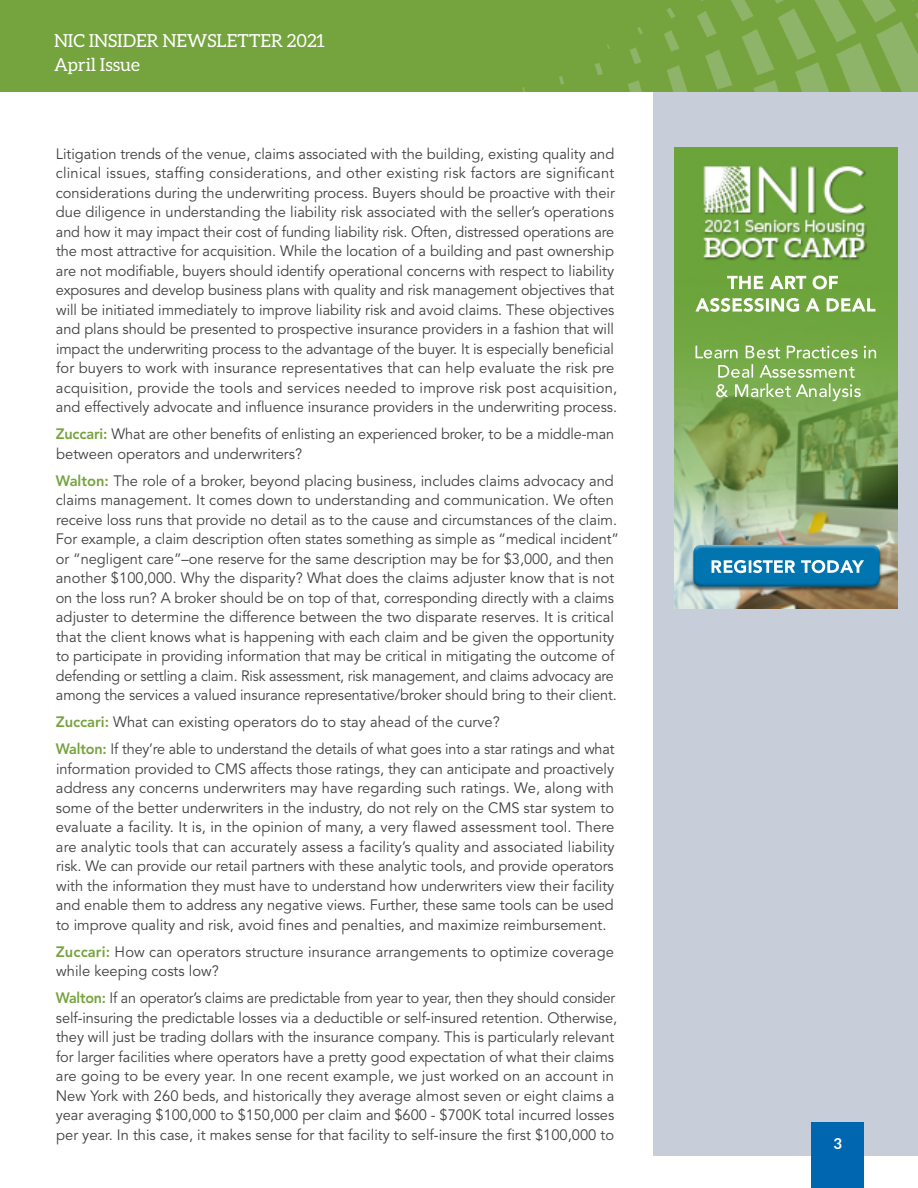
<style>
.page{position:relative;width:918px;height:1188px;background:#fff}
.page>*{position:absolute;margin:0;border:0;box-sizing:border-box;transform-origin:0 0}
.t1{font:18px/24px "Aleo";color:#fff}
.t2{font:15px/19.5px "Avenir LT Std";letter-spacing:-.005em;color:#414042}
.t3{font:15px/19.5px "Avenir LT Std";letter-spacing:-.005em;color:#414042;text-align:justify;scale:.96 1}
.t4{font:15px/19.5px "Avenir LT Std";letter-spacing:-.005em;color:#414042;scale:.95 1}
.t5{font:700 15px "Aleo";color:#fff}
.s1{font-weight:800;color:#75a33d}
</style>
<div class="page">
<div style="left:653px;top:92px;width:265px;height:1064px;background:#c7ced9"></div>
<div style="left:812px;top:1122px;width:52px;height:66px;background:#0066b0"></div>
<div style="left:0;top:0;width:918px;height:92px;background:#75a33d"></div>
<img style="left:522px;top:0;width:396px;height:92px">
<img style="left:674px;top:148px;width:223px;height:461px">
<img style="left:693px;top:545px;width:186px;height:42px">
<p class="t1" style="left:54px;top:28px;width:273px">NIC INSIDER NEWSLETTER 2021<br>April Issue</p>
<p class="t2" style="left:56px;top:144px;width:563px">Litigation trends of the venue, claims associated with the building, existing quality and clinical issues, staffing considerations, and other existing risk factors are significant considerations during the underwriting process. Buyers should be proactive with their due diligence in understanding the liability risk associated with the seller’s operations and how it may impact their cost of funding liability risk. Often, distressed operations are the most attractive for acquisition. While the location of a building and past ownership are not modifiable, buyers should identify operational concerns with respect to liability exposures and develop business plans with quality and risk management objectives that will be initiated immediately to improve liability risk and avoid claims. These objectives and plans should be presented to prospective insurance providers in a fashion that will impact the underwriting process to the advantage of the buyer. It is especially beneficial for buyers to work with insurance representatives that can help evaluate the risk pre acquisition, provide the tools and services needed to improve risk post acquisition, and effectively advocate and influence insurance providers in the underwriting process.</p>
<p class="t2" style="left:56px;top:425px;width:560px"><span class="s1">Zuccari:</span> What are other benefits of enlisting an experienced broker, to be a middle-man between operators and underwriters?</p>
<p class="t2" style="left:56px;top:471px;width:565px"><span class="s1">Walton:</span> The role of a broker, beyond placing business, includes claims advocacy and claims management. It comes down to understanding and communication. We often receive loss runs that provide no detail as to the cause and circumstances of the claim.<br>For example, a claim description often states something as simple as “medical incident” or “negligent care”–one reserve for the same description may be for $3,000, and then another $100,000. Why the disparity? What does the claims adjuster know that is not on the loss run? A broker should be on top of that, corresponding directly with a claims adjuster to determine the difference between the two disparate reserves. It is critical that the client knows what is happening with each claim and be given the opportunity to participate in providing information that may be critical in mitigating the outcome of defending or settling a claim. Risk assessment, risk management, and claims advocacy are among the services a valued insurance representative/broker should bring to their client.</p>
<p class="t2" style="left:56px;top:713px;width:446px"><span class="s1">Zuccari:</span> What can existing operators do to stay ahead of the curve?</p>
<p class="t3" style="left:56px;top:740px;width:584px"><span class="s1">Walton:</span> If they’re able to understand the details of what goes into a star ratings and what information provided to CMS affects those ratings, they can anticipate and proactively address any concerns underwriters may have regarding such ratings. We, along with some of the better underwriters in the industry, do not rely on the CMS star system to evaluate a facility. It is, in the opinion of many, a very flawed assessment tool. There are analytic tools that can accurately assess a facility’s quality and associated liability risk. We can provide our retail partners with these analytic tools, and provide operators with the information they must have to understand how underwriters view their facility and enable them to address any negative views. Further, these same tools can be used to improve quality and risk, avoid fines and penalties, and maximize reimbursement.</p>
<p class="t2" style="left:56px;top:942px;width:560px"><span class="s1">Zuccari:</span> How can operators structure insurance arrangements to optimize coverage while keeping costs low?</p>
<p class="t4" style="left:56px;top:989px;width:592px"><span class="s1">Walton:</span> If an operator’s claims are predictable from year to year, then they should consider self-insuring the predictable losses via a deductible or self-insured retention. Otherwise, they will just be trading dollars with the insurance company. This is particularly relevant for larger facilities where operators have a pretty good expectation of what their claims are going to be every year. In one recent example, we just worked on an account in New York with 260 beds, and historically they average almost seven or eight claims a year averaging $100,000 to $150,000 per claim and $600 - $700K total incurred losses per year. In this case, it makes sense for that facility to self-insure the first $100,000 to</p>
<p class="t5" style="left:834px;top:1135px;width:9px">3</p>
</div>
